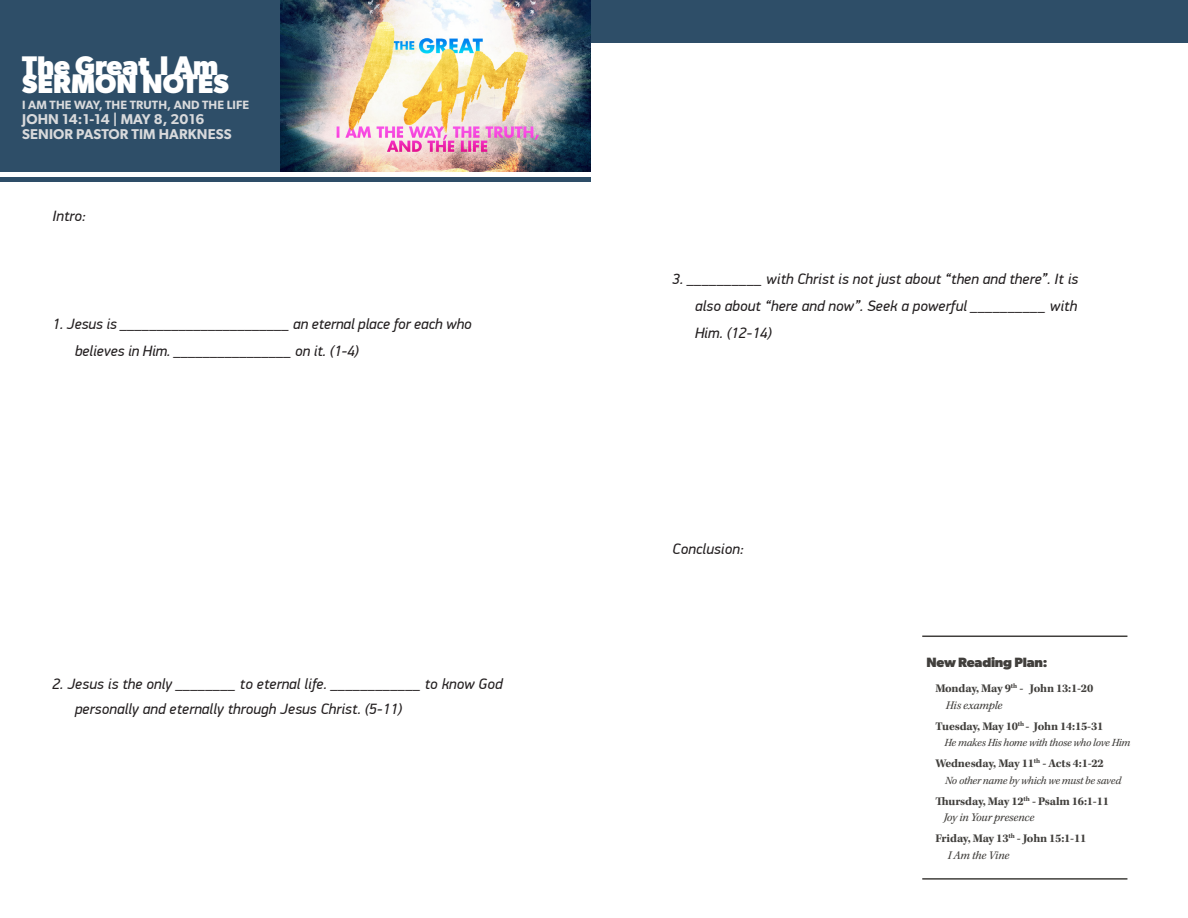
<style>
.page{position:relative;width:1188px;height:918px;background:#fff}
.page>*{position:absolute;margin:0;border:0;box-sizing:border-box;transform-origin:0 0}
.t1{font:700 27px "Gibson";color:#fff}
.t2{font:italic 15px/27px "PF Din Display Pro";letter-spacing:.01em;color:#231f20}
.t3{font:600 14.25px/15px "Gibson";letter-spacing:.01em;color:#d9dadc}
.t4{font:700 13.5px "Gibson";letter-spacing:-.015em;color:#413f3c}
.t5{font:700 12px/16.5px "Kepler Std";letter-spacing:-.015em;color:#413f3c}
.t6{font:600 12px "Gibson";letter-spacing:.01em;color:#d9dadc}
.t7{font:italic 11.25px "Kepler Std";letter-spacing:-.025em;color:#413f3c}
.s1{font-weight:400;font-style:italic}
</style>
<div class="page">
<div style="left:0;top:0;width:591px;height:172px;background:#2e4e68"></div>
<hr style="left:0;top:178px;width:591px;height:4px;background:#2e4e68">
<img style="left:280px;top:0;width:311px;height:172px">
<hr style="left:922px;top:636px;width:205px;height:1px;background:#413f3c">
<hr style="left:922px;top:878px;width:205px;height:2px;background:#413f3c">
<div style="left:591px;top:0;width:597px;height:43px;background:#2e4e68"></div>
<p class="t1" style="left:22px;top:49px;width:198px">The Great I Am</p>
<p class="t1" style="left:22px;top:67px;width:208px">SERMON NOTES</p>
<p class="t6" style="left:22px;top:98px;width:229px">I AM THE WAY, THE TRUTH, AND THE LIFE</p>
<p class="t3" style="left:22px;top:112px;width:211px">JOHN 14:1-14 | MAY 8, 2016<br>SENIOR PASTOR TIM HARKNESS</p>
<p class="t2" style="left:52px;top:203px;width:35px">Intro:</p>
<p class="t2" style="left:75px;top:311px;width:398px;text-indent:-22px">1. Jesus is _______________________ an eternal place for each who believes in Him. ________________ on it. (1-4)</p>
<p class="t2" style="left:75px;top:671px;width:429px;line-height:25.5px;text-indent:-22px">2. Jesus is the only ________ to eternal life. ____________ to know God personally and eternally through Jesus Christ. (5-11)</p>
<p class="t2" style="left:695px;top:265px;width:385px;text-align:justify;text-indent:-22px">3. __________ with Christ is not just about “then and there”. It is also about “here and now”. Seek a powerful __________ with Him. (12-14)</p>
<p class="t2" style="left:673px;top:535px;width:73px">Conclusion:</p>
<p class="t4" style="left:926px;top:654px;width:123px">New Reading Plan:</p>
<p class="t5" style="left:946px;top:681px;width:149px;text-indent:-11px">Monday, May 9<sup>th</sup> - John 13:1-20<br><span class="s1">His example</span></p>
<p class="t5" style="left:935px;top:718px;width:169px">Tuesday, May 10<sup>th</sup> - John 14:15-31</p>
<p class="t7" style="left:945px;top:737px;width:187px">He makes His home with those who love Him</p>
<p class="t5" style="left:935px;top:756px;width:170px">Wednesday, May 11<sup>th</sup> - Acts 4:1-22</p>
<p class="t7" style="left:945px;top:774px;width:178px">No other name by which we must be saved</p>
<p class="t5" style="left:944px;top:793px;width:167px;text-indent:-8px">Thursday, May 12<sup>th</sup> - Psalm 16:1-11<br><span class="s1">Joy in Your presence</span></p>
<p class="t5" style="left:948px;top:831px;width:140px;text-indent:-12px">Friday, May 13<sup>th</sup> - John 15:1-11<br><span class="s1">I Am the Vine</span></p>
</div>
